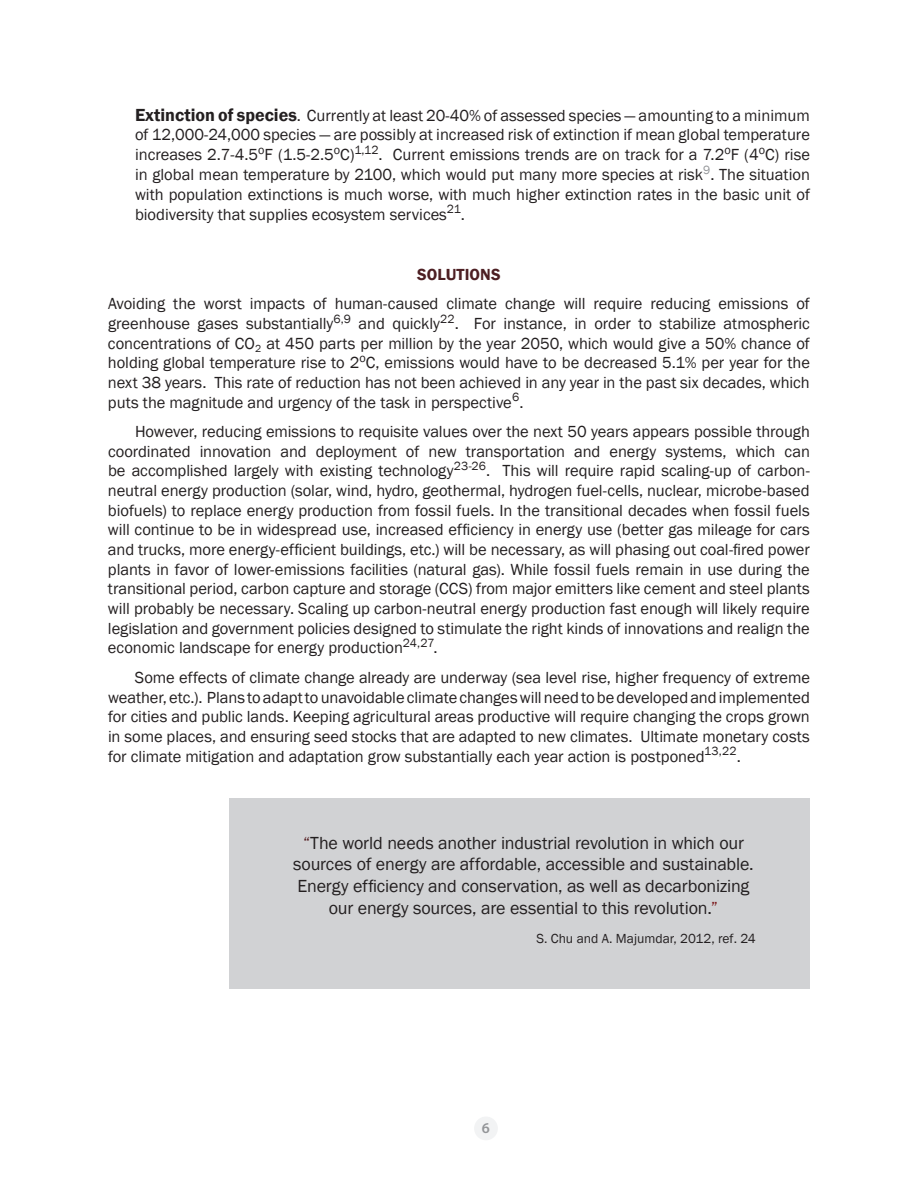
<style>
.page{position:relative;width:918px;height:1188px;background:#fff}
.page>*{position:absolute;margin:0;border:0;box-sizing:border-box;transform-origin:0 0}
.t1{font:18px/21.6px "Franklin Gothic";letter-spacing:-.01em;color:#231f20;text-align:center}
.t2{font:16.5px/19.6px "Franklin Gothic";color:#231f20;text-align:justify}
.t3{font:600 16.5px "Franklin Gothic";letter-spacing:.005em;color:#4d1f23}
.t4{font:600 15px "Myriad Pro";color:#939598}
.t5{font:13.5px "Franklin Gothic";color:#231f20}
.s1{font-weight:600;font-size:18px}
.s2{color:#551f23}
.s3{color:#7c1a1d}
</style>
<div class="page">
<div style="left:474px;top:1117px;width:24px;height:23px;background:#f2f3f4;border-radius:50%"></div>
<div style="left:230px;top:799px;width:580px;height:190px;background:#d1d2d4"></div>
<p class="t2" style="left:135px;top:106px;width:677px"><span class="s1">Extinction of species</span>. Currently at least 20-40% of assessed species — amounting to a minimum of 12,000-24,000 species — are possibly at increased risk of extinction if mean global temperature increases 2.7-4.5<sup>o</sup>F (1.5-2.5<sup>o</sup>C)<sup>1,12</sup>. Current emissions trends are on track for a 7.2<sup>o</sup>F (4<sup>o</sup>C) rise in global mean temperature by 2100, which would put many more species at risk<sup>9</sup>. The situation with population extinctions is much worse, with much higher extinction rates in the basic unit of biodiversity that supplies ecosystem services<sup>21</sup>.</p>
<p class="t3" style="left:417px;top:264px;width:83px">Solutions</p>
<p class="t2" style="left:108px;top:294px;width:703px">Avoiding the worst impacts of human-caused climate change will require reducing emissions of greenhouse gases substantially<sup>6,9</sup> and quickly<sup>22</sup>. For instance, in order to stabilize atmospheric concentrations of CO<sub>2</sub> at 450 parts per million by the year 2050, which would give a 50% chance of holding global temperature rise to 2<sup>o</sup>C, emissions would have to be decreased 5.1% per year for the next 38 years. This rate of reduction has not been achieved in any year in the past six decades, which puts the magnitude and urgency of the task in perspective<sup>6</sup>.</p>
<p class="t2" style="left:108px;top:422px;width:703px;text-indent:27px">However, reducing emissions to requisite values over the next 50 years appears possible through coordinated innovation and deployment of new transportation and energy systems, which can be accomplished largely with existing technology<sup>23-26</sup>. This will require rapid scaling-up of carbon&shy;neutral energy production (solar, wind, hydro, geothermal, hydrogen fuel-cells, nuclear, microbe-based biofuels) to replace energy production from fossil fuels. In the transitional decades when fossil fuels will continue to be in widespread use, increased efficiency in energy use (better gas mileage for cars and trucks, more energy-efficient buildings, etc.) will be necessary, as will phasing out coal-fired power plants in favor of lower-emissions facilities (natural gas). While fossil fuels remain in use during the transitional period, carbon capture and storage (CCS) from major emitters like cement and steel plants will probably be necessary. Scaling up carbon-neutral energy production fast enough will likely require legislation and government policies designed to stimulate the right kinds of innovations and realign the economic landscape for energy production<sup>24,27</sup>.</p>
<p class="t2" style="left:108px;top:668px;width:703px;text-indent:27px">Some effects of climate change already are underway (sea level rise, higher frequency of extreme weather, etc.). Plans to adapt to unavoidable climate changes will need to be developed and implemented for cities and public lands. Keeping agricultural areas productive will require changing the crops grown in some places, and ensuring seed stocks that are adapted to new climates. Ultimate monetary costs for climate mitigation and adaptation grow substantially each year action is postponed<sup>13,22</sup>.</p>
<p class="t1" style="left:293px;top:832px;width:462px"><span class="s2">“</span>The world needs another industrial revolution in which our sources of energy are affordable, accessible and sustainable.<br>Energy efficiency and conservation, as well as decarbonizing our energy sources, are essential to this revolution.<span class="s3">”</span></p>
<p class="t5" style="left:536px;top:930px;width:221px">S. Chu and A. Majumdar, 2012, ref. 24</p>
<p class="t4" style="left:482px;top:1119px;width:10px">6</p>
</div>
